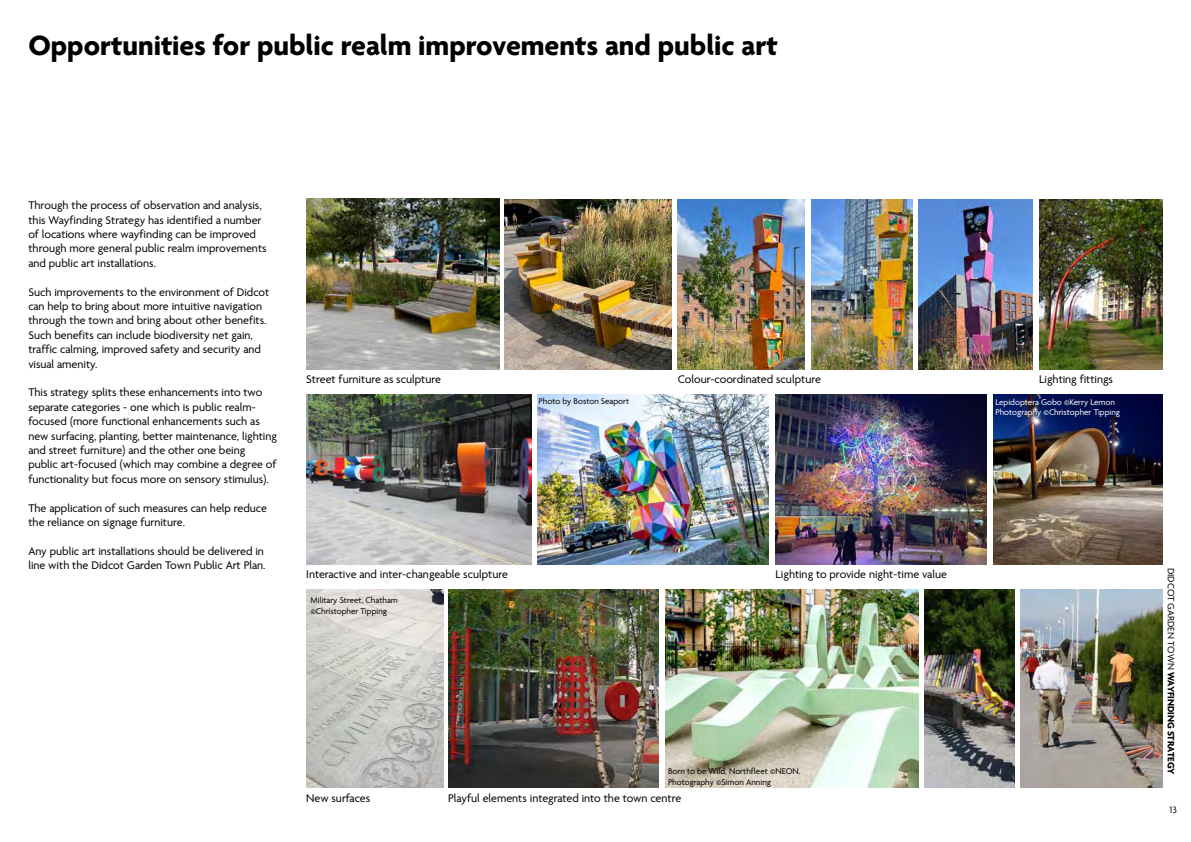
<style>
.page{position:relative;width:1191px;height:842px;background:#fff}
.page>*{position:absolute;margin:0;border:0;box-sizing:border-box;transform-origin:0 0}
.t1{font:700 30px "Agenda One";color:#000}
.t2{font:12px/14.4px "Agenda One";color:#000}
.t3{font:700 10px "Agenda One";letter-spacing:-.01em;color:#000}
.t4{font:10px "Agenda One";color:#000}
.t5{font:9px/10.8px "Agenda One";color:#000}
.t6{font:9px/10.8px "Agenda One";color:#fff}
.s1{font-weight:400}
</style>
<div class="page">
<img style="left:306px;top:198px;width:193px;height:171px">
<img style="left:505px;top:200px;width:166px;height:169px">
<img style="left:677px;top:200px;width:128px;height:169px">
<img style="left:811px;top:200px;width:101px;height:169px">
<img style="left:918px;top:200px;width:114px;height:169px">
<img style="left:1039px;top:200px;width:123px;height:169px">
<img style="left:307px;top:395px;width:224px;height:169px">
<img style="left:448px;top:590px;width:211px;height:197px">
<img style="left:924px;top:590px;width:90px;height:197px">
<img style="left:1020px;top:590px;width:142px;height:197px">
<img style="left:537px;top:395px;width:231px;height:169px">
<img style="left:993px;top:394px;width:169px;height:170px">
<img style="left:307px;top:590px;width:136px;height:197px">
<img style="left:775px;top:395px;width:211px;height:169px">
<img style="left:666px;top:590px;width:252px;height:197px">
<h1 class="t1" style="left:28px;top:29px;width:751px">Opportunities for public realm improvements and public art</h1>
<p class="t2" style="left:28px;top:198px;width:240px">Through the process of observation and analysis, this Wayfinding Strategy has identified a number of locations where wayfinding can be improved through more general public realm improvements and public art installations.</p>
<p class="t2" style="left:28px;top:285px;width:243px">Such improvements to the environment of Didcot can help to bring about more intuitive navigation through the town and bring about other benefits.<br>Such benefits can include biodiversity net gain, traffic calming, improved safety and security and visual amenity.</p>
<p class="t2" style="left:28px;top:385px;width:250px">This strategy splits these enhancements into two separate categories - one which is public realm&shy;focused (more functional enhancements such as new surfacing, planting, better maintenance, lighting and street furniture) and the other one being public art-focused (which may combine a degree of functionality but focus more on sensory stimulus).</p>
<p class="t2" style="left:28px;top:501px;width:240px">The application of such measures can help reduce the reliance on signage furniture.</p>
<p class="t2" style="left:28px;top:544px;width:239px">Any public art installations should be delivered in line with the Didcot Garden Town Public Art Plan.</p>
<p class="t2" style="left:306px;top:373px;width:136px">Street furniture as sculpture</p>
<p class="t2" style="left:677px;top:373px;width:145px">Colour-coordinated sculpture</p>
<p class="t2" style="left:1039px;top:373px;width:75px">Lighting fittings</p>
<p class="t5" style="left:538px;top:396px;width:92px">Photo by Boston Seaport</p>
<p class="t6" style="left:995px;top:396px;width:126px">Lepidoptera Gobo ©Kerry Lemon<br>Photography ©Christopher Tipping</p>
<p class="t2" style="left:306px;top:568px;width:203px">Interactive and inter-changeable sculpture</p>
<p class="t2" style="left:775px;top:568px;width:173px">Lighting to provide night-time value</p>
<p class="t5" style="left:310px;top:595px;width:89px">Military Street, Chatham ©Christopher Tipping</p>
<p class="t5" style="left:668px;top:766px;width:134px">Born to be Wild, Northfleet ©NEON.<br>Photography ©Simon Anning</p>
<p class="t2" style="left:306px;top:791px;width:65px">New surfaces</p>
<p class="t2" style="left:448px;top:791px;width:235px">Playful elements integrated into the town centre</p>
<p class="t3" style="left:1176px;top:567px;width:208px;rotate:90deg"><span class="s1">DIDCOT GARDEN TOWN</span> WAYFINDING STRATEGY</p>
<p class="t4" style="left:1169px;top:805px;width:9px">13</p>
</div>
